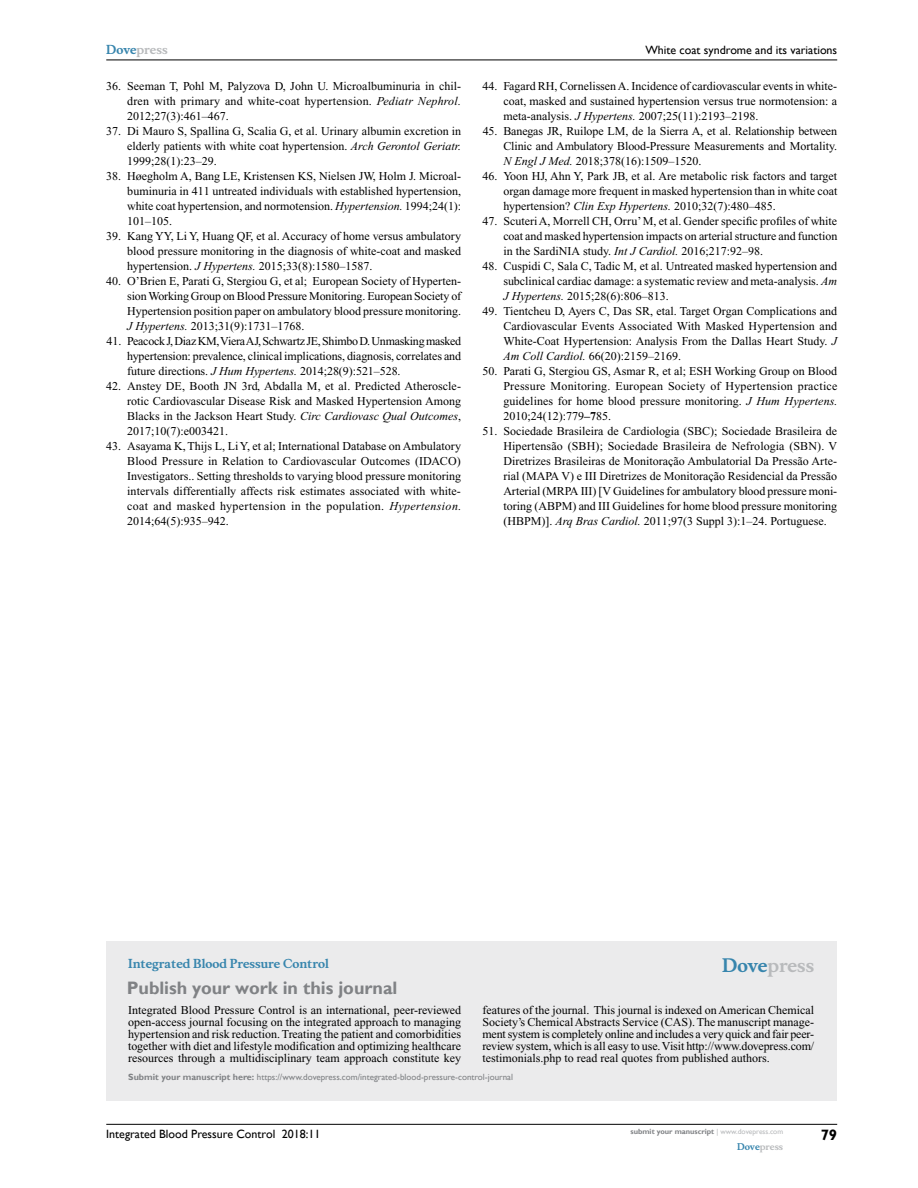
<style>
.page{position:relative;width:918px;height:1188px;background:#fff}
.page>*{position:absolute;margin:0;border:0;box-sizing:border-box;transform-origin:0 0}
.t1{font:700 18px "Gill Sans";color:#808285}
.t2{font:700 18px "Musee";color:#b8babc}
.t3{font:700 15px "Gill Sans";color:#000}
.t4{font:12px/15px "Times New Roman";color:#000;text-align:justify}
.t5{font:12px "Gill Sans";color:#000}
.t6{font:700 12px "Musee";color:#3785ad}
.t7{font:700 12px "Musee";color:#b8babc}
.t8{font:9px "Gill Sans";color:#808285}
.t9{font:700 9px "Musee";color:#b8babc}
.t10{font:700 7.5px "Gill Sans";color:#808285}
.s1{color:#3785ad}
.s2{font-style:italic}
.s3{font-weight:700}
.s4{font-weight:400;color:#b8babc}
</style>
<div class="page">
<div style="left:106px;top:941px;width:731px;height:159px;background:#ebebec"></div>
<hr style="left:106px;top:1124px;width:731px;height:1px;background:#000">
<hr style="left:106px;top:60px;width:731px;height:1px;background:#000">
<p class="t7" style="left:106px;top:43px;width:63px"><span class="s1">Dove</span>press</p>
<p class="t4" style="left:127px;top:79px;width:335px;text-indent:-21px">36. Seeman T, Pohl M, Palyzova D, John U. Microalbuminuria in chil&shy;dren with primary and white-coat hypertension. <span class="s2">Pediatr Nephrol.<br></span>2012;27(3):461–467.</p>
<p class="t4" style="left:127px;top:124px;width:335px;text-indent:-21px">37. Di Mauro S, Spallina G, Scalia G, et al. Urinary albumin excretion in elderly patients with white coat hypertension. <span class="s2">Arch Gerontol Geriatr.<br></span>1999;28(1):23–29.</p>
<p class="t4" style="left:127px;top:169px;width:336px;text-indent:-21px">38. Høegholm A, Bang LE, Kristensen KS, Nielsen JW, Holm J. Microal&shy;buminuria in 411 untreated individuals with established hypertension, white coat hypertension, and normotension. <span class="s2">Hypertension.</span> 1994;24(1):<br>101–105.</p>
<p class="t4" style="left:127px;top:229px;width:335px;text-indent:-21px">39. Kang YY, Li Y, Huang QF, et al. Accuracy of home versus ambulatory blood pressure monitoring in the diagnosis of white-coat and masked hypertension. <span class="s2">J Hypertens.</span> 2015;33(8):1580–1587.</p>
<p class="t4" style="left:127px;top:274px;width:335px;text-indent:-21px">40. O’Brien E, Parati G, Stergiou G, et al; European Society of Hyperten&shy;sion Working Group on Blood Pressure Monitoring. European Society of Hypertension position paper on ambulatory blood pressure monitoring.<br><span class="s2">J Hypertens.</span> 2013;31(9):1731–1768.</p>
<p class="t4" style="left:127px;top:334px;width:335px;text-indent:-21px">41. Peacock J, Diaz KM, Viera AJ, Schwartz JE, Shimbo D. Unmasking masked hypertension: prevalence, clinical implications, diagnosis, -correlates and future directions. <span class="s2">J Hum Hypertens.</span> 2014;28(9):521–528.</p>
<p class="t4" style="left:127px;top:379px;width:335px;text-indent:-21px">42. Anstey DE, Booth JN 3rd, Abdalla M, et al. Predicted Atheroscle&shy;rotic Cardiovascular Disease Risk and Masked Hypertension Among Blacks in the Jackson Heart Study. <span class="s2">Circ Cardiovasc Qual Outcomes</span>, 2017;10(7):e003421.</p>
<p class="t4" style="left:127px;top:439px;width:336px;text-indent:-21px">43. Asayama K, Thijs L, Li Y, et al; International Database on Ambulatory Blood Pressure in Relation to Cardiovascular Outcomes (IDACO)<br>Investigators.. Setting thresholds to varying blood pressure monitoring intervals differentially affects risk estimates associated with white&shy;coat and masked hypertension in the population. <span class="s2">Hypertension.<br></span>2014;64(5):935–942.</p>
<p class="t5" style="left:645px;top:43px;width:193px">White coat syndrome and its variations</p>
<p class="t4" style="left:503px;top:79px;width:335px;text-indent:-21px">44. Fagard RH, Cornelissen A. Incidence of cardiovascular events in white&shy;coat, masked and sustained hypertension versus true normotension: a meta-analysis. <span class="s2">J Hypertens.</span> 2007;25(11):2193–2198.</p>
<p class="t4" style="left:503px;top:124px;width:335px;text-indent:-21px">45. Banegas JR, Ruilope LM, de la Sierra A, et al. Relationship between Clinic and Ambulatory Blood-Pressure Measurements and Mortality.<br><span class="s2">N Engl J Med.</span> 2018;378(16):1509–1520.</p>
<p class="t4" style="left:503px;top:169px;width:335px;text-indent:-21px">46. Yoon HJ, Ahn Y, Park JB, et al. Are metabolic risk factors and target organ damage more frequent in masked hypertension than in white coat hypertension? <span class="s2">Clin Exp Hypertens.</span> 2010;32(7):480–485.</p>
<p class="t4" style="left:503px;top:214px;width:335px;text-indent:-21px">47. Scuteri A, Morrell CH, Orru’ M, et al. Gender specific profiles of white coat and masked hypertension impacts on arterial structure and function in the SardiNIA study. <span class="s2">Int J Cardiol.</span> 2016;217:92–98.</p>
<p class="t4" style="left:503px;top:259px;width:335px;text-indent:-21px">48. Cuspidi C, Sala C, Tadic M, et al. Untreated masked hypertension and subclinical cardiac damage: a systematic review and meta-analysis. <span class="s2">Am J Hypertens.</span> 2015;28(6):806–813.</p>
<p class="t4" style="left:503px;top:304px;width:335px;text-indent:-21px">49. Tientcheu D, Ayers C, Das SR, etal. Target Organ Complications and Cardiovascular Events Associated With Masked Hypertension and White-Coat Hypertension: Analysis From the Dallas Heart Study. <span class="s2">J Am Coll Cardiol.</span> 66(20):2159–2169.</p>
<p class="t4" style="left:503px;top:364px;width:336px;text-indent:-21px">50. Parati G, Stergiou GS, Asmar R, et al; ESH Working Group on Blood Pressure Monitoring. European Society of Hypertension practice guidelines for home blood pressure monitoring. <span class="s2">J Hum Hypertens.<br></span>2010;24(12):779<span class="s3">–7</span>85.</p>
<p class="t4" style="left:503px;top:424px;width:335px;text-indent:-21px">51. Sociedade Brasileira de Cardiologia (SBC); Sociedade Brasileira de Hipertensão (SBH); Sociedade Brasileira de Nefrologia (SBN). V Diretrizes Brasileiras de Monitoração Ambulatorial Da Pressão Arte&shy;rial (MAPA V) e III Diretrizes de Monitoração Residencial da Pressão Arterial (MRPA III) [V Guidelines for ambulatory blood pressure moni&shy;toring (ABPM) and III Guidelines for home blood pressure monitoring (HBPM)]. <span class="s2">Arq Bras Cardiol.</span> 2011;97(3 Suppl 3):1–24. Portuguese.</p>
<p class="t6" style="left:128px;top:956px;width:202px">Integrated Blood Pressure Control</p>
<h1 class="t1" style="left:127px;top:977px;width:272px">Publish your work in this journal</h1>
<h1 class="t2" style="left:722px;top:955px;width:94px"><span class="s1">Dove</span>press</h1>
<p class="t4" style="left:128px;top:1004px;width:334px;line-height:12px">Integrated Blood Pressure Control is an international, peer-reviewed open-access journal focusing on the integrated approach to managing hypertension and risk reduction. Treating the patient and comorbidities together with diet and lifestyle modification and optimizing healthcare resources through a multidisciplinary team approach constitute key</p>
<p class="t4" style="left:482px;top:1004px;width:333px;line-height:12px">features of the journal. This journal is indexed on American Chemical Society’s Chemical Abstracts Service (CAS). The manuscript manage&shy;ment system is completely online and includes a very quick and fair peer&shy;review system, which is all easy to use. Visit http://www.dovepress.com/ testimonials.php to read real quotes from published authors.</p>
<p class="t8" style="left:128px;top:1072px;width:386px"><span class="s3">Submit your manuscript here:</span> https://www.dovepress.com/integrated-blood-pressure-control-journal</p>
<p class="t5" style="left:106px;top:1127px;width:216px">Integrated Blood Pressure Control 2018:11</p>
<p class="t10" style="left:631px;top:1127px;width:154px">submit your manuscript <span class="s4">| www.dovepress.com</span></p>
<p class="t9" style="left:737px;top:1141px;width:48px"><span class="s1">Dove</span>press</p>
<p class="t3" style="left:821px;top:1126px;width:18px">79</p>
</div>
